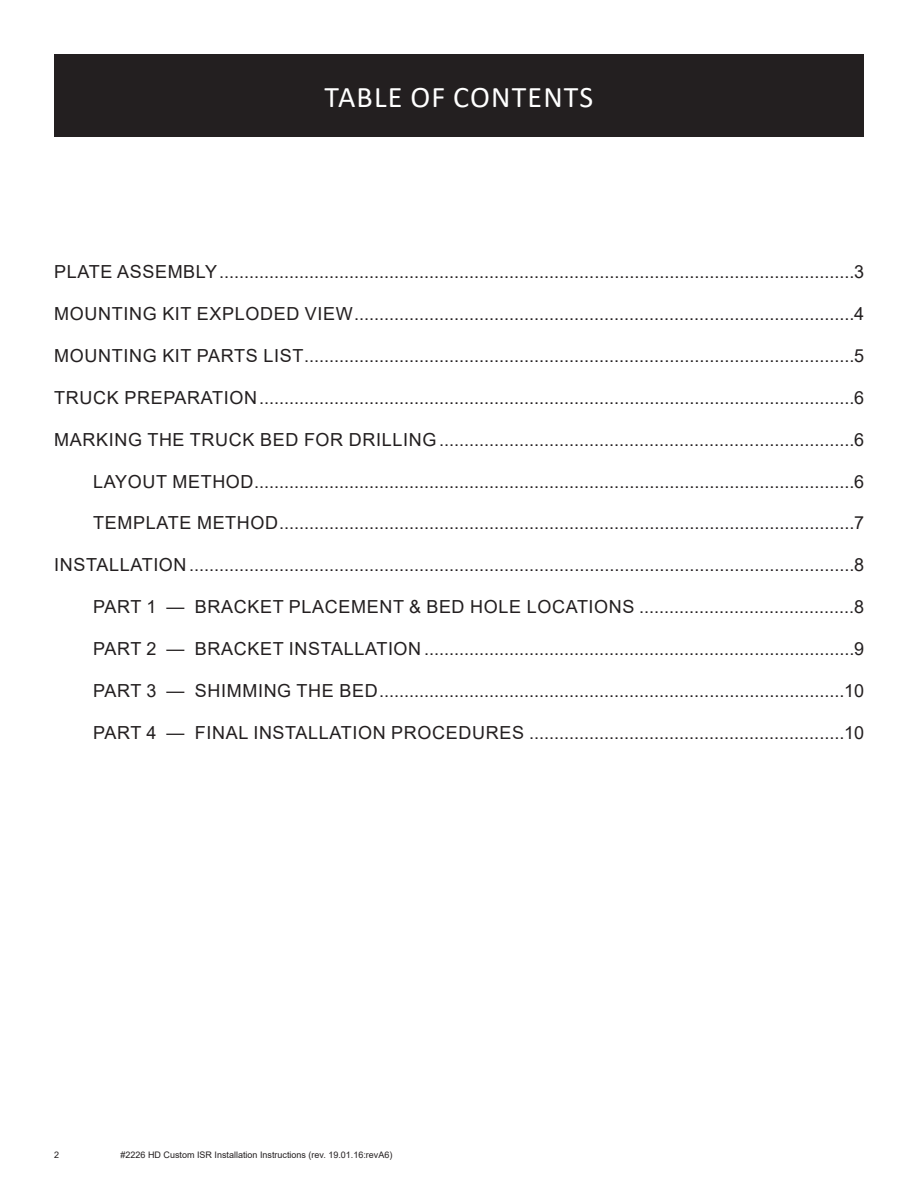
<style>
.page{position:relative;width:918px;height:1188px;background:#fff}
.page>*{position:absolute;margin:0;border:0;box-sizing:border-box;transform-origin:0 0}
.t1{font:30px "Calibri";letter-spacing:.04em;color:#fff}
.t2{font:18px "Arial";letter-spacing:.035em;color:#231f20}
.t3{font:9px "Arial";color:#231f20}
</style>
<div class="page">
<div style="left:54px;top:54px;width:810px;height:83px;background:#231f20"></div>
<h1 class="t1" style="left:325px;top:76px;width:270px">TABLE OF CONTENTS</h1>
<p class="t2" style="left:54px;top:260px;width:811px">PLATE ASSEMBLY...............................................................................................................................3</p>
<p class="t2" style="left:54px;top:301px;width:811px">MOUNTING KIT EXPLODED VIEW....................................................................................................4</p>
<p class="t2" style="left:54px;top:343px;width:811px">MOUNTING KIT PARTS LIST..............................................................................................................5</p>
<p class="t2" style="left:54px;top:385px;width:811px">TRUCK PREPARATION.......................................................................................................................6</p>
<p class="t2" style="left:54px;top:427px;width:811px">MARKING THE TRUCK BED FOR DRILLING...................................................................................6</p>
<p class="t2" style="left:93px;top:469px;width:772px">LAYOUT METHOD........................................................................................................................6</p>
<p class="t2" style="left:93px;top:511px;width:772px">TEMPLATE METHOD...................................................................................................................7</p>
<p class="t2" style="left:54px;top:553px;width:811px">INSTALLATION.....................................................................................................................................8</p>
<p class="t2" style="left:93px;top:594px;width:772px">PART 1 — BRACKET PLACEMENT &amp; BED HOLE LOCATIONS ...........................................8</p>
<p class="t2" style="left:93px;top:636px;width:772px">PART 2 — BRACKET INSTALLATION ......................................................................................9</p>
<p class="t2" style="left:93px;top:678px;width:772px">PART 3 — SHIMMING THE BED.............................................................................................10</p>
<p class="t2" style="left:93px;top:720px;width:772px">PART 4 — FINAL INSTALLATION PROCEDURES ...............................................................10</p>
<p class="t3" style="left:54px;top:1149px;width:7px">2</p>
<p class="t3" style="left:121px;top:1149px;width:273px">#2226 HD Custom ISR Installation Instructions (rev. 19.01.16:revA6)</p>
</div>
